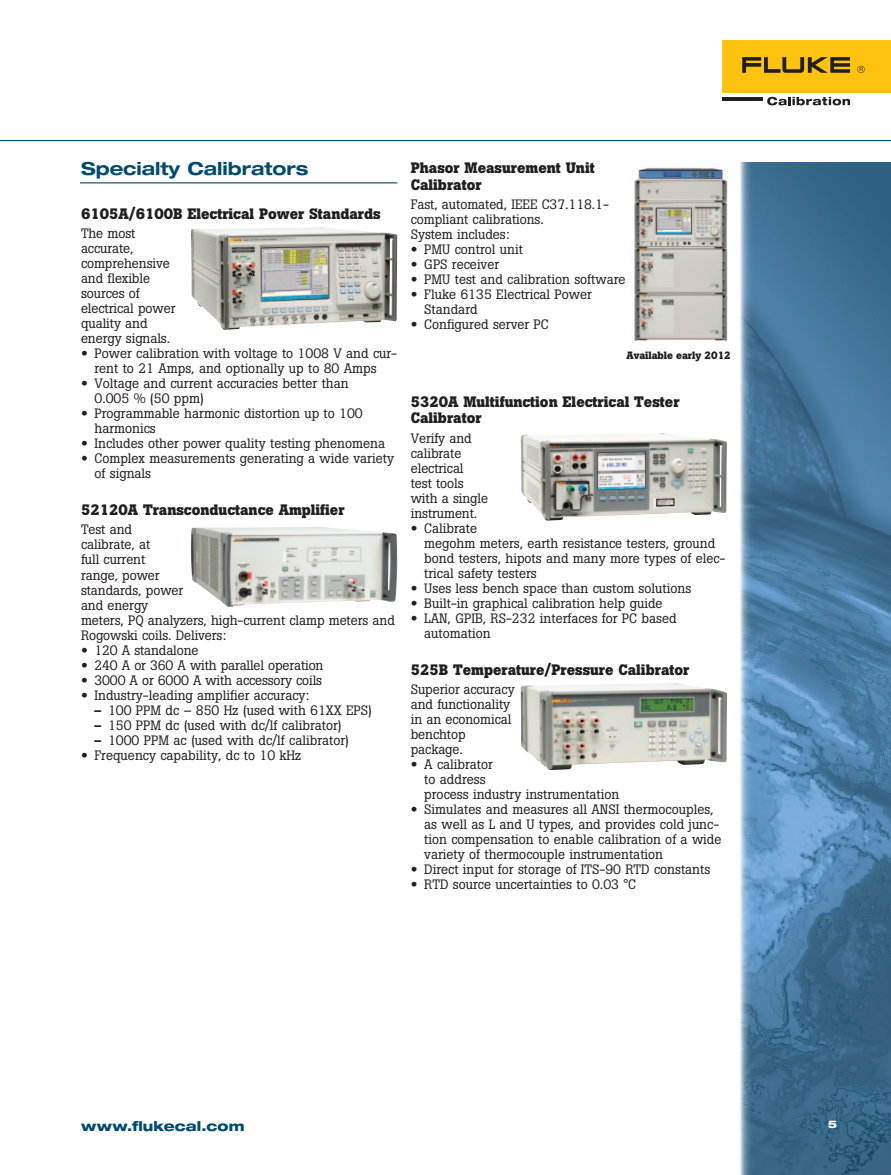
<style>
.page{position:relative;width:891px;height:1175px;background:#fff}
.page>*{position:absolute;margin:0;border:0;box-sizing:border-box;transform-origin:0 0}
.t1{font:700 expanded 18px "Helvetica Neue LT Std";color:#014b6f}
.t2{font:700 15px/16.5px "Boton Pro";color:#231f20}
.t3{font:13.5px/15px "Boton Pro";color:#231f20}
.t4{font:800 expanded 13.5px "Helvetica Neue LT Std";letter-spacing:.01em;color:#014b6f}
.t5{font:700 10.5px "Boton Pro";letter-spacing:-.005em;color:#231f20}
.t6{font:800 expanded 10.5px "Helvetica Neue LT Std";color:#fff}
.s1{font-family:"Helvetica Neue LT Std";font-weight:700;font-stretch:expanded}
</style>
<div class="page">
<img style="left:741px;top:162px;width:150px;height:1012px">
<div style="left:722px;top:40px;width:169px;height:53px;background:#fec210"></div>
<svg style="left:742px;top:57px;width:108px;height:16px"></svg>
<svg style="left:857px;top:66px;width:8px;height:7px"></svg>
<hr style="left:722px;top:97px;width:41px;height:4px;background:#231f20">
<svg style="left:767px;top:97px;width:83px;height:8px"></svg>
<img style="left:521px;top:433px;width:206px;height:87px">
<img style="left:521px;top:683px;width:206px;height:87px">
<hr style="left:80px;top:182px;width:317px;height:1px;background:#014b6f">
<img style="left:191px;top:527px;width:206px;height:80px">
<img style="left:191px;top:227px;width:206px;height:103px">
<hr style="left:0;top:140px;width:891px;height:1px;background:#014b6f">
<img style="left:634px;top:167px;width:93px;height:174px">
<h1 class="t1" style="left:81px;top:157px;width:229px">Specialty Calibrators</h1>
<p class="t2" style="left:81px;top:205px;width:301px">6105A/6100B Electrical Power Standards</p>
<p class="t3" style="left:81px;top:226px;width:96px">The most accurate, comprehensive and flexible sources of electrical power quality and energy signals.</p>
<p class="t3" style="left:81px;top:346px;width:318px;text-align:center"><span class="s1">•</span> Power calibration with voltage to 1008 V and cur&shy;rent to 21 Amps, and optionally up to 80 Amps</p>
<p class="t3" style="left:94px;top:376px;width:256px;text-indent:-14px"><span class="s1">•</span> Voltage and current accuracies better than<br>0.005 % (50 ppm)</p>
<p class="t3" style="left:94px;top:406px;width:270px;text-indent:-14px"><span class="s1">•</span> Programmable harmonic distortion up to 100 harmonics</p>
<p class="t3" style="left:81px;top:436px;width:306px"><span class="s1">•</span> Includes other power quality testing phenomena</p>
<p class="t3" style="left:94px;top:451px;width:301px;text-indent:-14px"><span class="s1">•</span> Complex measurements generating a wide variety of signals</p>
<p class="t2" style="left:81px;top:501px;width:265px">52120A Transconductance Amplifier</p>
<p class="t3" style="left:81px;top:522px;width:315px">Test and<br>calibrate, at<br>full current<br>range, power<br>standards, power<br>and energy<br>meters, PQ analyzers, high-current clamp meters and<br>Rogowski coils. Delivers:</p>
<p class="t3" style="left:81px;top:642px;width:119px"><span class="s1">•</span> 120 A standalone</p>
<p class="t3" style="left:81px;top:657px;width:244px"><span class="s1">•</span> 240 A or 360 A with parallel operation</p>
<p class="t3" style="left:81px;top:672px;width:243px"><span class="s1">•</span> 3000 A or 6000 A with accessory coils</p>
<p class="t3" style="left:81px;top:687px;width:230px"><span class="s1">•</span> Industry-leading amplifier accuracy:</p>
<p class="t3" style="left:94px;top:702px;width:279px"><span class="s1">–</span> 100 PPM dc – 850 Hz (used with 61XX EPS)</p>
<p class="t3" style="left:94px;top:717px;width:249px"><span class="s1">–</span> 150 PPM dc (used with dc/lf calibrator)</p>
<p class="t3" style="left:94px;top:732px;width:256px"><span class="s1">–</span> 1000 PPM ac (used with dc/lf calibrator)</p>
<p class="t3" style="left:81px;top:747px;width:222px"><span class="s1">•</span> Frequency capability, dc to 10 kHz</p>
<p class="t2" style="left:411px;top:160px;width:185px">Phasor Measurement Unit<br>Calibrator</p>
<p class="t3" style="left:411px;top:197px;width:200px">Fast, automated, IEEE C37.118.1- compliant calibrations.<br>System includes:</p>
<p class="t3" style="left:411px;top:242px;width:114px"><span class="s1">•</span> PMU control unit</p>
<p class="t3" style="left:411px;top:257px;width:90px"><span class="s1">•</span> GPS receiver</p>
<p class="t3" style="left:411px;top:272px;width:216px"><span class="s1">•</span> PMU test and calibration software</p>
<p class="t3" style="left:424px;top:287px;width:169px;text-indent:-14px"><span class="s1">•</span> Fluke 6135 Electrical Power<br>Standard</p>
<p class="t3" style="left:411px;top:317px;width:140px"><span class="s1">•</span> Configured server PC</p>
<p class="t5" style="left:627px;top:348px;width:106px">Available early 2012</p>
<p class="t2" style="left:411px;top:393px;width:270px">5320A Multifunction Electrical Tester<br>Calibrator</p>
<p class="t3" style="left:411px;top:430px;width:79px">Verify and calibrate electrical test tools with a single instrument.</p>
<p class="t3" style="left:424px;top:520px;width:303px;text-indent:-14px"><span class="s1">•</span> Calibrate<br>megohm meters, earth resistance testers, ground bond testers, hipots and many more types of elec&shy;trical safety testers</p>
<p class="t3" style="left:411px;top:580px;width:282px"><span class="s1">•</span> Uses less bench space than custom solutions</p>
<p class="t3" style="left:411px;top:595px;width:253px"><span class="s1">•</span> Built-in graphical calibration help guide</p>
<p class="t3" style="left:424px;top:610px;width:254px;text-indent:-14px"><span class="s1">•</span> LAN, GPIB, RS-232 interfaces for PC based automation</p>
<p class="t2" style="left:411px;top:661px;width:280px">525B Temperature/Pressure Calibrator</p>
<p class="t3" style="left:411px;top:682px;width:105px">Superior accuracy and functionality in an economical benchtop package.</p>
<p class="t3" style="left:424px;top:757px;width:197px;text-indent:-14px"><span class="s1">•</span> A calibrator<br>to address<br>process industry instrumentation</p>
<p class="t3" style="left:424px;top:802px;width:299px;text-indent:-14px"><span class="s1">•</span> Simulates and measures all ANSI thermocouples, as well as L and U types, and provides cold junc&shy;tion compensation to enable calibration of a wide variety of thermocouple instrumentation</p>
<p class="t3" style="left:411px;top:862px;width:301px"><span class="s1">•</span> Direct input for storage of ITS-90 RTD constants</p>
<p class="t3" style="left:411px;top:877px;width:227px"><span class="s1">•</span> RTD source uncertainties to 0.03 °C</p>
<p class="t4" style="left:81px;top:1117px;width:165px">www.flukecal.com</p>
<p class="t6" style="left:828px;top:1118px;width:11px">5</p>
</div>
